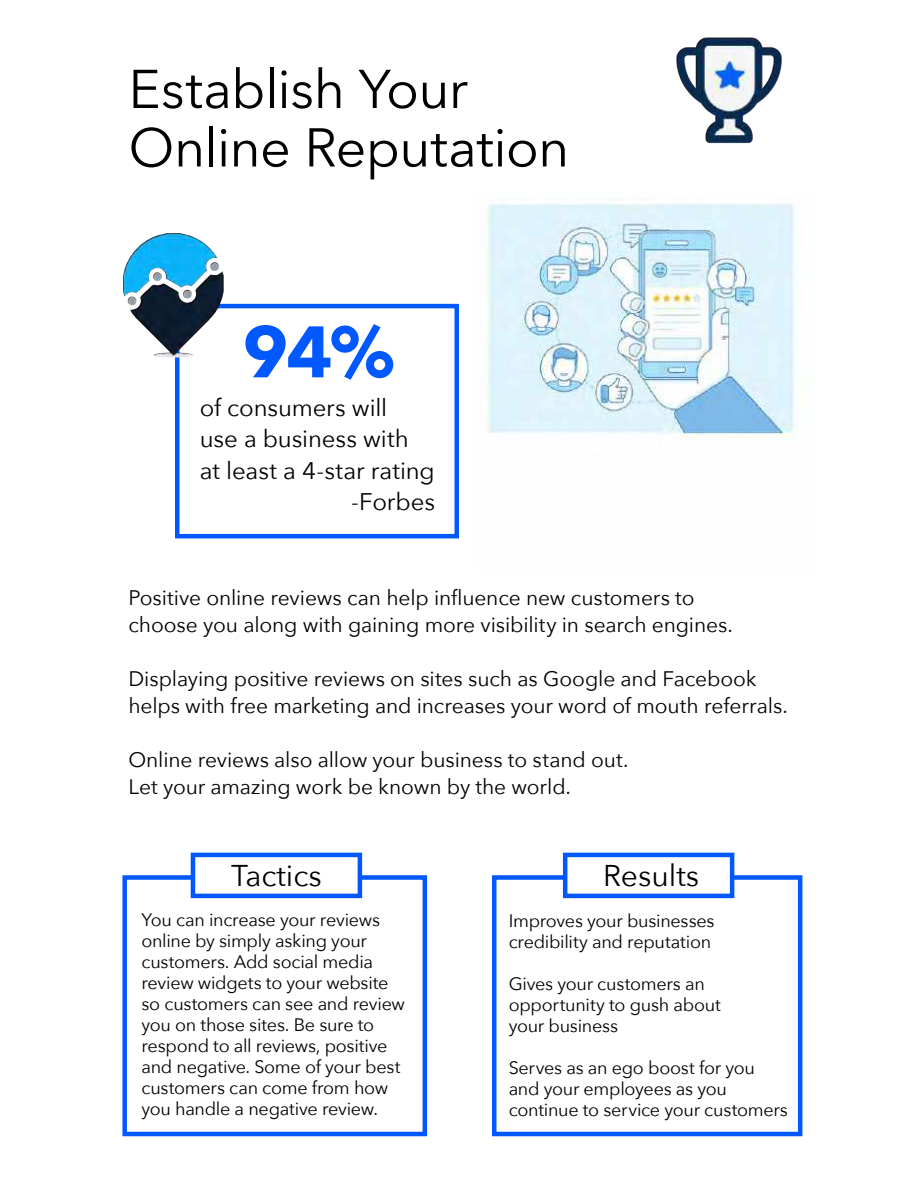
<style>
.page{position:relative;width:918px;height:1188px;background:#fff}
.page>*{position:absolute;margin:0;border:0;box-sizing:border-box;transform-origin:0 0}
.t1{font:700 72px "Avenir Next";color:#0258ff}
.t2{font:54px/58.5px "Avenir Next";letter-spacing:-.015em;color:#000}
.t3{font:30px "Avenir Next";color:#000}
.t4{font:24px "Avenir Next";letter-spacing:-.005em;color:#000}
.t5{font:21px/27px "Avenir Next";letter-spacing:-.005em;color:#000}
.t6{font:18px/21px "Avenir Next";letter-spacing:-.015em;color:#000}
</style>
<div class="page">
<img style="left:487px;top:203px;width:308px;height:238px">
<div style="left:175px;top:304px;width:284px;height:234px;background:#fff;border:4px solid #0258ff"></div>
<div style="left:122px;top:875px;width:305px;height:261px;background:#fff;border:4px solid #0258ff"></div>
<div style="left:191px;top:853px;width:171px;height:45px;background:#fff;border:4px solid #0258ff"></div>
<div style="left:492px;top:875px;width:310px;height:261px;background:#fff;border:4px solid #0258ff"></div>
<div style="left:563px;top:853px;width:171px;height:45px;background:#fff;border:4px solid #0258ff"></div>
<img style="left:676px;top:37px;width:106px;height:107px">
<img style="left:123px;top:233px;width:132px;height:141px">
<h2 class="t2" style="left:128px;top:58px;width:442px">Establish Your<br>Online Reputation</h2>
<h1 class="t1" style="left:242px;top:290px;width:154px">94%</h1>
<h3 class="t4" style="left:200px;top:387px;width:189px">of consumers will</h3>
<h3 class="t4" style="left:200px;top:418px;width:210px">use a business with</h3>
<h3 class="t4" style="left:200px;top:450px;width:236px">at least a 4-star rating</h3>
<h3 class="t4" style="left:351px;top:481px;width:86px">-Forbes</h3>
<p class="t5" style="left:128px;top:583px;width:606px">Positive online reviews can help influence new customers to choose you along with gaining more visibility in search engines.</p>
<p class="t5" style="left:128px;top:664px;width:661px">Displaying positive reviews on sites such as Google and Facebook helps with free marketing and increases your word of mouth referrals.</p>
<p class="t5" style="left:128px;top:745px;width:502px">Online reviews also allow your business to stand out.<br>Let your amazing work be known by the world.</p>
<h3 class="t3" style="left:231px;top:851px;width:92px">Tactics</h3>
<h3 class="t3" style="left:603px;top:851px;width:97px">Results</h3>
<p class="t6" style="left:141px;top:908px;width:265px">You can increase your reviews online by simply asking your customers. Add social media review widgets to your website so customers can see and review you on those sites. Be sure to respond to all reviews, positive and negative. Some of your best customers can come from how you handle a negative review.</p>
<p class="t6" style="left:509px;top:910px;width:207px">Improves your businesses credibility and reputation</p>
<p class="t6" style="left:509px;top:973px;width:214px">Gives your customers an opportunity to gush about your business</p>
<p class="t6" style="left:509px;top:1057px;width:281px">Serves as an ego boost for you and your employees as you continue to service your customers</p>
</div>
